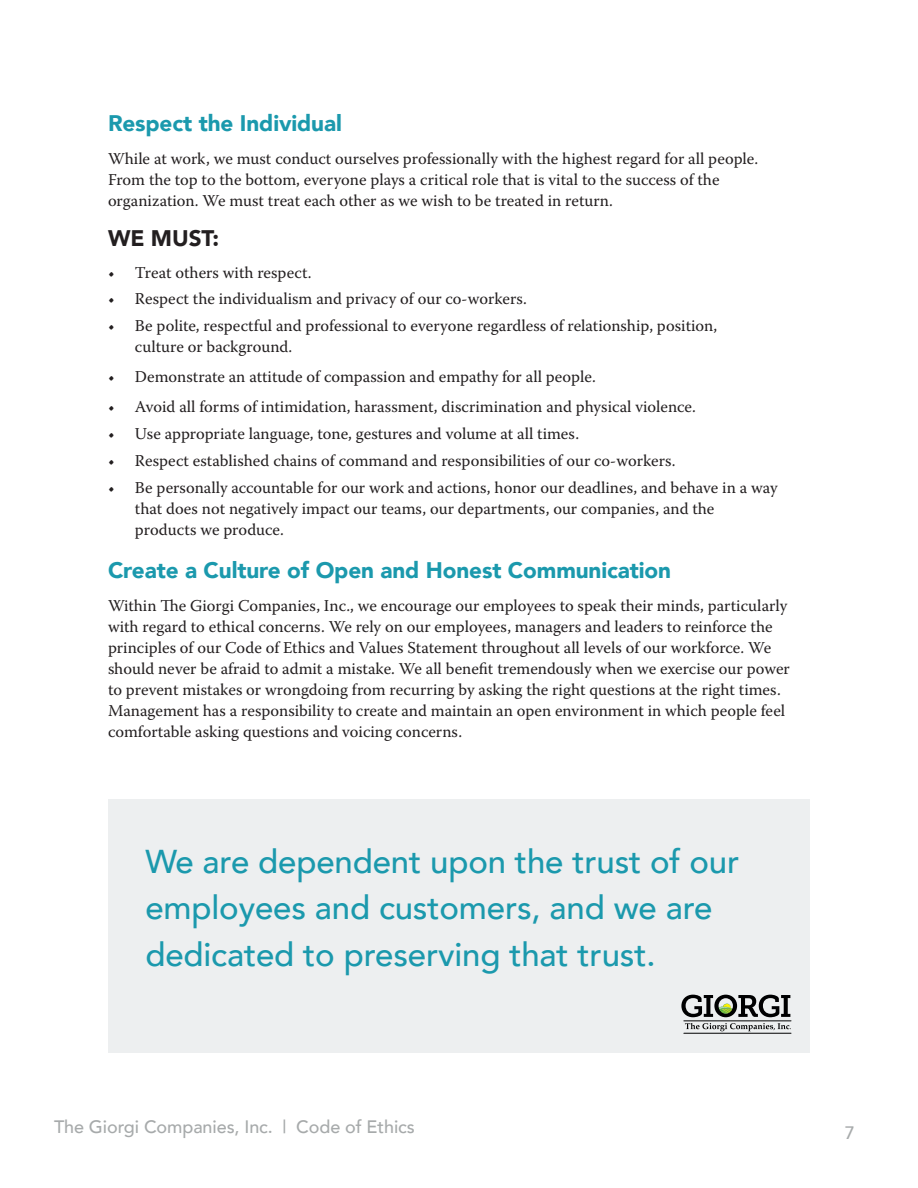
<style>
.page{position:relative;width:918px;height:1188px;background:#fff}
.page>*{position:absolute;margin:0;border:0;box-sizing:border-box;transform-origin:0 0}
.t1{font:500 33px/46.5px "Avenir";letter-spacing:-.005em;color:#1b99ad}
.t2{font:900 22.5px "Avenir";letter-spacing:-.005em;color:#1b99ad}
.t3{font:900 22.5px "Avenir";letter-spacing:-.005em;color:#231f20}
.t4{font:500 18px "Avenir";letter-spacing:-.005em;color:#a7aaab}
.t5{font:16.5px/21px "Warnock Pro";color:#231f20}
</style>
<div class="page">
<div style="left:108px;top:799px;width:702px;height:254px;background:#edeff0"></div>
<svg style="left:681px;top:995px;width:109px;height:22px"></svg>
<hr style="left:684px;top:1021px;width:107px;height:1px;background:#000001">
<hr style="left:684px;top:1033px;width:107px;height:1px;background:#000001">
<svg style="left:685px;top:1023px;width:106px;height:8px"></svg>
<h2 class="t2" style="left:108px;top:103px;width:235px">Respect the Individual</h2>
<p class="t5" style="left:108px;top:147px;width:652px">While at work, we must conduct ourselves professionally with the highest regard for all people.<br>From the top to the bottom, everyone plays a critical role that is vital to the success of the organization. We must treat each other as we wish to be treated in return.</p>
<h2 class="t3" style="left:108px;top:219px;width:113px">WE MUST:</h2>
<p class="t5" style="left:108px;top:261px;width:205px">• Treat others with respect.</p>
<p class="t5" style="left:108px;top:288px;width:420px">• Respect the individualism and privacy of our co-workers.</p>
<p class="t5" style="left:135px;top:315px;width:584px;text-indent:-27px">• Be polite, respectful and professional to everyone regardless of relationship, position, culture or background.</p>
<p class="t5" style="left:108px;top:366px;width:489px">• Demonstrate an attitude of compassion and empathy for all people.</p>
<p class="t5" style="left:108px;top:396px;width:589px">• Avoid all forms of intimidation, harassment, discrimination and physical violence.</p>
<p class="t5" style="left:108px;top:423px;width:473px">• Use appropriate language, tone, gestures and volume at all times.</p>
<p class="t5" style="left:108px;top:450px;width:569px">• Respect established chains of command and responsibilities of our co-workers.</p>
<p class="t5" style="left:135px;top:477px;width:644px;text-indent:-27px">• Be personally accountable for our work and actions, honor our deadlines, and behave in a way that does not negatively impact our teams, our departments, our companies, and the products we produce.</p>
<h2 class="t2" style="left:108px;top:550px;width:565px">Create a Culture of Open and Honest Communication</h2>
<p class="t5" style="left:108px;top:594px;width:683px">Within The Giorgi Companies, Inc., we encourage our employees to speak their minds, particularly with regard to ethical concerns. We rely on our employees, managers and leaders to reinforce the principles of our Code of Ethics and Values Statement throughout all levels of our workforce. We should never be afraid to admit a mistake. We all benefit tremendously when we exercise our power to prevent mistakes or wrongdoing from recurring by asking the right questions at the right times.<br>Management has a responsibility to create and maintain an open environment in which people feel comfortable asking questions and voicing concerns.</p>
<h1 class="t1" style="left:145px;top:836px;width:595px">We are dependent upon the trust of our employees and customers, and we are dedicated to preserving that trust.</h1>
<p class="t4" style="left:54px;top:1111px;width:362px">The Giorgi Companies, Inc. | Code of Ethics</p>
<p class="t4" style="left:845px;top:1117px;width:12px">7</p>
</div>
